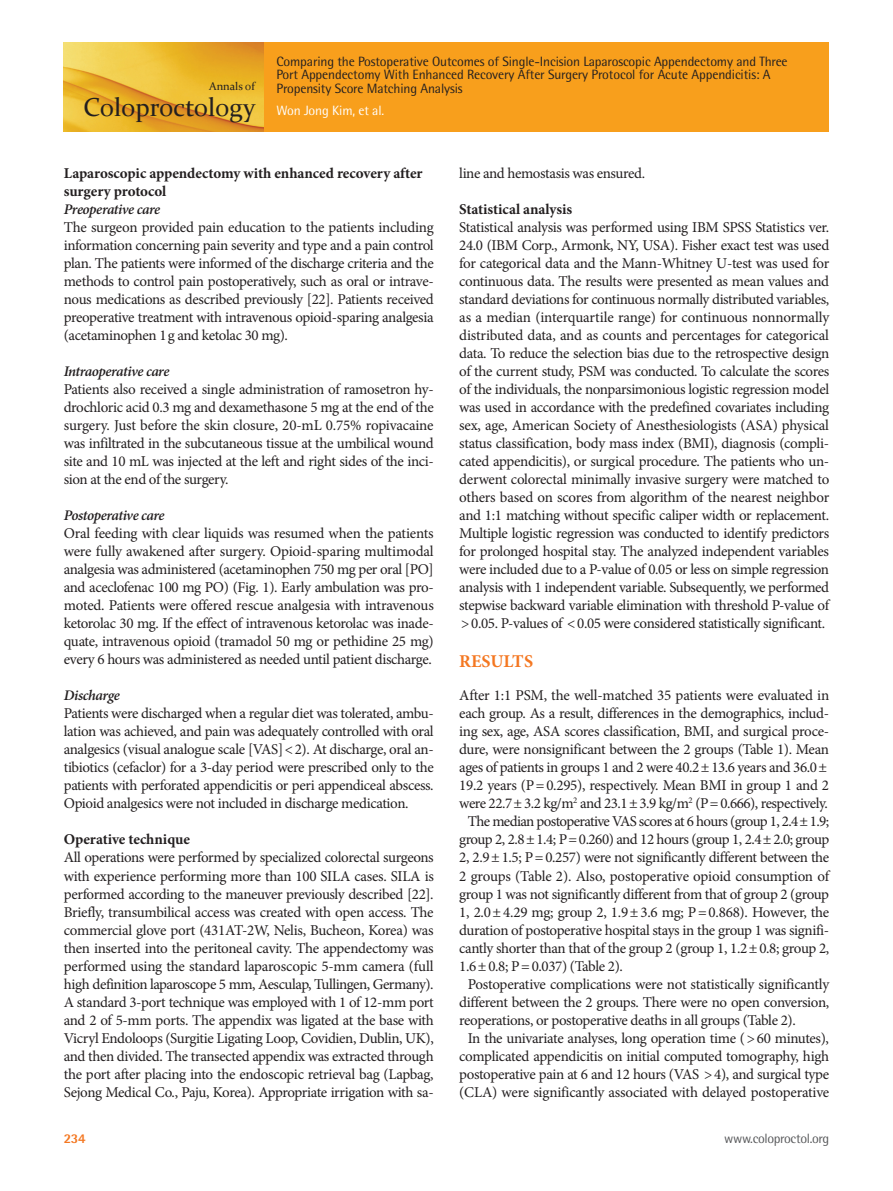
<style>
.page{position:relative;width:893px;height:1191px;background:#fff}
.page>*{position:absolute;margin:0;border:0;box-sizing:border-box;transform-origin:0 0}
.t1{font:25.95px "Constantia";color:#231f20}
.본문제목_대{font:700 18px "Minion Pro";color:#f47721}
.본문_앞단락0{font:15px/18px "Minion Pro";letter-spacing:-.025em;color:#231f20;text-align:justify}
.본문{font:15px/18px "Minion Pro";letter-spacing:-.025em;color:#231f20;text-align:justify}
.본문제목_중{font:700 15px/18px "Minion Pro";letter-spacing:-.005em;color:#231f20}
.본문제목_소{font:italic 600 14.7px "Minion Pro";letter-spacing:-.035em;color:#231f20}
.t2{font:13.5px/13.5px "Rotis Semi Sans Std";letter-spacing:-.01em;color:#231f20}
.t3{font:13.5px "Rotis Semi Sans Std";letter-spacing:-.025em;color:#57585a}
.t4{font:13.5px "Rotis Semi Sans Std";letter-spacing:-.01em;color:#fff}
.t5{font:800 13.5px "Rotis Semi Sans Std";color:#f47721}
.t6{font:11.25px "Constantia";color:#231f20}
</style>
<div class="page">
<div style="left:264px;top:43px;width:565px;height:89px;background:#f89f1c"></div>
<img style="left:64px;top:43px;width:200px;height:89px">
<p class="t6" style="left:209px;top:79px;width:47px">Annals of</p>
<p class="t1" style="left:83px;top:90px;width:174px">Coloproctology</p>
<p class="t2" style="left:276px;top:54px;width:513px">Comparing the Postoperative Outcomes of Single-Incision Laparoscopic Appendectomy and Three<br>Port Appendectomy With Enhanced Recovery After Surgery Protocol for Acute Appendicitis: A<br>Propensity Score Matching Analysis</p>
<p class="t4" style="left:276px;top:102px;width:109px">Won Jong Kim, et al.</p>
<p class="본문제목_중" style="left:64px;top:164px;width:360px">Laparoscopic appendectomy with enhanced recovery after surgery protocol</p>
<p class="본문제목_소" style="left:64px;top:199px;width:98px">Preoperative care</p>
<p class="본문_앞단락0" style="left:64px;top:218px;width:372px">The surgeon provided pain education to the patients including information concerning pain severity and type and a pain control plan. The patients were informed of the discharge criteria and the methods to control pain postoperatively, such as oral or intrave&shy;nous medications as described previously [22]. Patients received preoperative treatment with intravenous opioid-sparing analgesia (acetaminophen 1g and ketolac 30 mg).</p>
<p class="본문제목_소" style="left:64px;top:361px;width:107px">Intraoperative care</p>
<p class="본문_앞단락0" style="left:64px;top:380px;width:371px">Patients also received a single administration of ramosetron hy&shy;drochloric acid 0.3 mg and dexamethasone 5 mg at the end of the surgery. Just before the skin closure, 20-mL 0.75% ropivacaine was infiltrated in the subcutaneous tissue at the umbilical wound site and 10 mL was injected at the left and right sides of the inci&shy;sion at the end of the surgery.</p>
<p class="본문제목_소" style="left:64px;top:505px;width:102px">Postoperative care</p>
<p class="본문_앞단락0" style="left:64px;top:524px;width:372px">Oral feeding with clear liquids was resumed when the patients were fully awakened after surgery. Opioid-sparing multimodal analgesia was administered (acetaminophen 750 mg per oral [PO] and aceclofenac 100 mg PO) (Fig. 1). Early ambulation was pro&shy;moted. Patients were offered rescue analgesia with intravenous ketorolac 30 mg. If the effect of intravenous ketorolac was inade&shy;quate, intravenous opioid (tramadol 50 mg or pethidine 25 mg) every 6 hours was administered as needed until patient discharge.</p>
<p class="본문제목_소" style="left:64px;top:685px;width:58px">Discharge</p>
<p class="본문_앞단락0" style="left:64px;top:704px;width:371px">Patients were discharged when a regular diet was tolerated, ambu&shy;lation was achieved, and pain was adequately controlled with oral analgesics (visual analogue scale [VAS]&lt; 2). At discharge, oral an&shy;tibiotics (cefaclor) for a 3-day period were prescribed only to the patients with perforated appendicitis or peri appendiceal abscess.<br>Opioid analgesics were not included in discharge medication.</p>
<p class="본문제목_중" style="left:64px;top:830px;width:128px">Operative technique</p>
<p class="본문_앞단락0" style="left:64px;top:848px;width:372px">All operations were performed by specialized colorectal surgeons with experience performing more than 100 SILA cases. SILA is performed according to the maneuver previously described [22].<br>Briefly, transumbilical access was created with open access. The commercial glove port (431AT-2W, Nelis, Bucheon, Korea) was then inserted into the peritoneal cavity. The appendectomy was performed using the standard laparoscopic 5-mm camera (full high definition laparoscope 5 mm, Aesculap, Tullingen, Germany).<br>A standard 3-port technique was employed with 1 of 12-mm port and 2 of 5-mm ports. The appendix was ligated at the base with Vicryl Endoloops (Surgitie Ligating Loop, Covidien, Dublin, UK), and then divided. The transected appendix was extracted through the port after placing into the endoscopic retrieval bag (Lapbag, Sejong Medical Co., Paju, Korea). Appropriate irrigation with sa-</p>
<p class="t5" style="left:64px;top:1129px;width:23px">234</p>
<p class="본문_앞단락0" style="left:459px;top:164px;width:187px">line and hemostasis was ensured.</p>
<p class="본문제목_중" style="left:459px;top:200px;width:114px">Statistical analysis</p>
<p class="본문_앞단락0" style="left:459px;top:218px;width:372px">Statistical analysis was performed using IBM SPSS Statistics ver.<br>24.0 (IBM Corp., Armonk, NY, USA). Fisher exact test was used for categorical data and the Mann-Whitney U-test was used for continuous data. The results were presented as mean values and standard deviations for continuous normally distributed variables, as a median (interquartile range) for continuous nonnormally distributed data, and as counts and percentages for categorical data. To reduce the selection bias due to the retrospective design of the current study, PSM was conducted. To calculate the scores of the individuals, the nonparsimonious logistic regression model was used in accordance with the predefined covariates including sex, age, American Society of Anesthesiologists (ASA) physical status classification, body mass index (BMI), diagnosis (compli&shy;cated appendicitis), or surgical procedure. The patients who un&shy;derwent colorectal minimally invasive surgery were matched to others based on scores from algorithm of the nearest neighbor and 1:1 matching without specific caliper width or replacement.<br>Multiple logistic regression was conducted to identify predictors for prolonged hospital stay. The analyzed independent variables were included due to a P-value of 0.05 or less on simple regression analysis with 1 independent variable. Subsequently, we performed stepwise backward variable elimination with threshold P-value of &gt; 0.05. P-values of &lt; 0.05 were considered statistically significant.</p>
<p class="본문제목_대" style="left:459px;top:648px;width:75px">RESULTS</p>
<p class="본문_앞단락0" style="left:459px;top:686px;width:371px;text-align:left">After 1:1 PSM, the well-matched 35 patients were evaluated in each group. As a result, differences in the demographics, includ&shy;ing sex, age, ASA scores classification, BMI, and surgical proce&shy;dure, were nonsignificant between the 2 groups (Table 1). Mean ages of patients in groups 1 and 2 were 40.2± 13.6 years and 36.0± 19.2 years (P= 0.295), respectively. Mean BMI in group 1 and 2 were 22.7± 3.2 kg/m<sup>2</sup> and 23.1± 3.9 kg/m<sup>2</sup> (P= 0.666), respectively.</p>
<p class="본문" style="left:459px;top:812px;width:372px;text-indent:9px">The median postoperative VAS scores at 6 hours (group 1, 2.4±1.9; group 2, 2.8± 1.4; P= 0.260) and 12 hours (group 1, 2.4± 2.0; group 2, 2.9± 1.5; P= 0.257) were not significantly different between the 2 groups (Table 2). Also, postoperative opioid consumption of group 1 was not significantly different from that of group 2 (group 1, 2.0± 4.29 mg; group 2, 1.9± 3.6 mg; P= 0.868). However, the duration of postoperative hospital stays in the group 1 was signifi&shy;cantly shorter than that of the group 2 (group 1, 1.2± 0.8; group 2, 1.6± 0.8; P= 0.037) (Table 2).</p>
<p class="본문" style="left:459px;top:974px;width:372px;text-indent:9px">Postoperative complications were not statistically significantly different between the 2 groups. There were no open conversion, reoperations, or postoperative deaths in all groups (Table 2).</p>
<p class="본문" style="left:459px;top:1028px;width:372px;text-align:center">In the univariate analyses, long operation time (&gt; 60 minutes), complicated appendicitis on initial computed tomography, high postoperative pain at 6 and 12 hours (VAS &gt; 4), and surgical type (CLA) were significantly associated with delayed postoperative</p>
<p class="t3" style="left:724px;top:1130px;width:106px">www.coloproctol.org</p>
</div>
